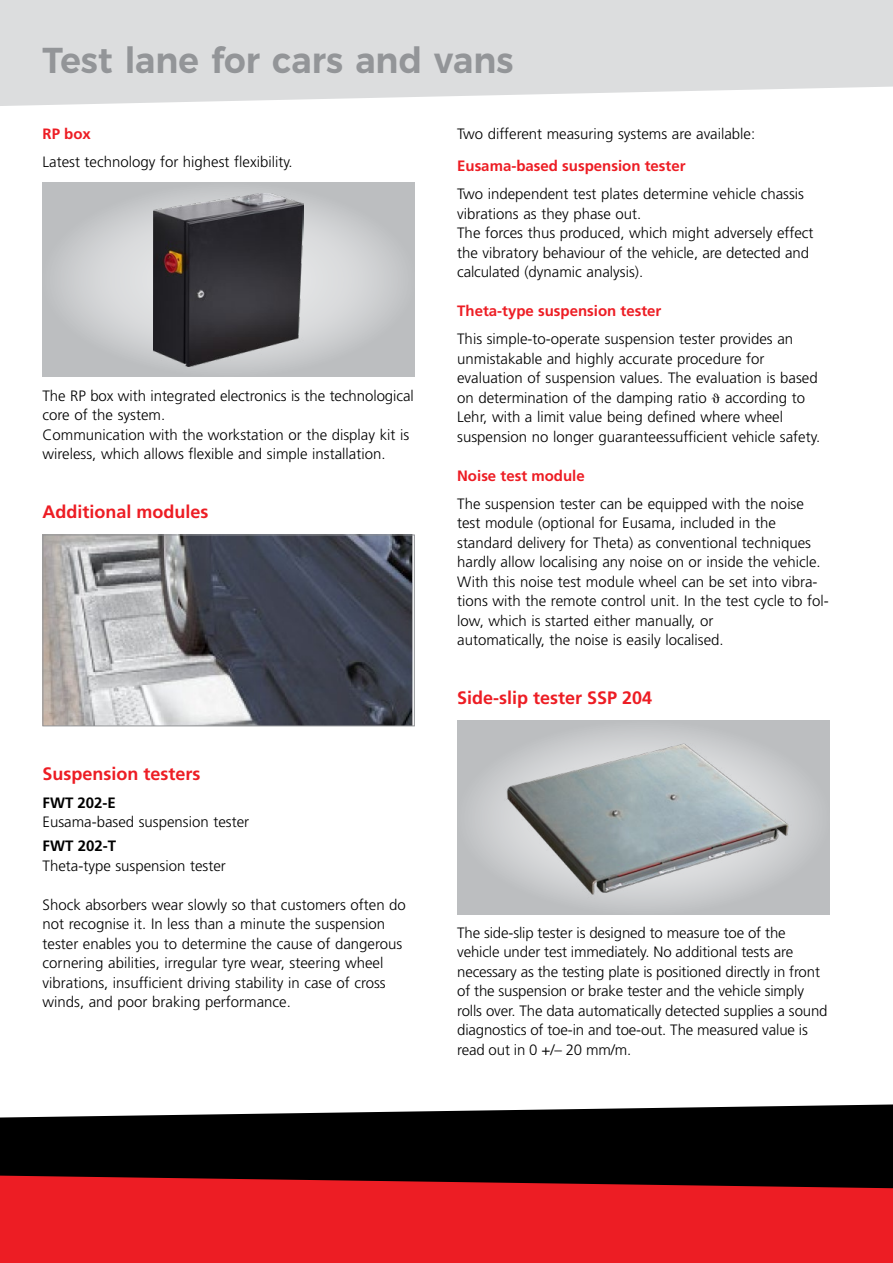
<style>
.page{position:relative;width:893px;height:1263px;background:#fff}
.page>*{position:absolute;margin:0;border:0;box-sizing:border-box;transform-origin:0 0}
.t1{font:600 36px "Montserrat";color:#939598;scale:.95 1}
.t2{font:700 18px "Frutiger LT Std";color:#ed1d24}
.t3{font:300 15px/19.5px "Frutiger LT Std";color:#000}
.t4{font:700 15px "Frutiger LT Std";color:#ed1d24}
.t5{font:700 15px "Frutiger LT Std";color:#000}
</style>
<div class="page">
<svg style="left:0;top:0;width:893px;height:106px;background:#dfe0e1"></svg>
<svg style="left:0;top:1104px;width:893px;height:71px;background:#191919"></svg>
<svg style="left:0;top:1175px;width:893px;height:88px;background:#da1a21"></svg>
<img style="left:45px;top:537px;width:368px;height:187px">
<div style="left:43px;top:535px;width:372px;height:191px;border:1px solid #939598"></div>
<svg style="left:43px;top:183px;width:372px;height:193px;background:#c7c8ca"></svg>
<img style="left:154px;top:193px;width:149px;height:174px">
<div style="left:457px;top:721px;width:372px;height:193px;background:#bcbec0"></div>
<img style="left:486px;top:731px;width:314px;height:174px">
<h1 class="t1" style="left:43px;top:31px;width:497px">Test lane for cars and vans</h1>
<p class="t4" style="left:43px;top:125px;width:50px">RP box</p>
<p class="t3" style="left:43px;top:152px;width:252px">Latest technology for highest flexibility.</p>
<p class="t3" style="left:43px;top:386px;width:373px">The RP box with integrated electronics is the technological core of the system.<br>Communication with the workstation or the display kit is wireless, which allows flexible and simple installation.</p>
<p class="t2" style="left:43px;top:501px;width:168px">Additional modules</p>
<p class="t2" style="left:43px;top:763px;width:160px">Suspension testers</p>
<p class="t5" style="left:43px;top:794px;width:75px">FWT 202-E</p>
<p class="t3" style="left:43px;top:813px;width:208px">Eusama-based suspension tester</p>
<p class="t5" style="left:43px;top:837px;width:75px">FWT 202-T</p>
<p class="t3" style="left:43px;top:856px;width:185px">Theta-type suspension tester</p>
<p class="t3" style="left:43px;top:895px;width:365px">Shock absorbers wear slowly so that customers often do not recognise it. In less than a minute the suspension tester enables you to determine the cause of dangerous cornering abilities, irregular tyre wear, steering wheel vibrations, insufficient driving stability in case of cross winds, and poor braking performance.</p>
<p class="t3" style="left:457px;top:124px;width:300px">Two different measuring systems are available:</p>
<p class="t4" style="left:457px;top:157px;width:230px">Eusama-based suspension tester</p>
<p class="t3" style="left:457px;top:184px;width:358px">Two independent test plates determine vehicle chassis vibrations as they phase out.<br>The forces thus produced, which might adversely effect the vibratory behaviour of the vehicle, are detected and calculated (dynamic analysis).</p>
<p class="t4" style="left:457px;top:302px;width:206px">Theta-type suspension tester</p>
<p class="t3" style="left:457px;top:329px;width:365px">This simple-to-operate suspension tester provides an unmistakable and highly accurate procedure for evaluation of suspension values. The evaluation is based on determination of the damping ratio according to Lehr, with a limit value being defined where wheel suspension no longer guaranteessufficient vehicle safety.</p>
<p class="t4" style="left:457px;top:467px;width:129px">Noise test module</p>
<p class="t3" style="left:457px;top:494px;width:373px">The suspension tester can be equipped with the noise test module (optional for Eusama, included in the standard delivery for Theta) as conventional techniques hardly allow localising any noise on or inside the vehicle.<br>With this noise test module wheel can be set into vibra&shy;tions with the remote control unit. In the test cycle to fol&shy;low, which is started either manually, or<br>automatically, the noise is easily localised.</p>
<p class="t2" style="left:457px;top:687px;width:197px">Side-slip tester SSP 204</p>
<p class="t3" style="left:457px;top:923px;width:372px">The side-slip tester is designed to measure toe of the vehicle under test immediately. No additional tests are necessary as the testing plate is positioned directly in front of the suspension or brake tester and the vehicle simply rolls over. The data automatically detected supplies a sound diagnostics of toe-in and toe-out. The measured value is read out in 0 +/– 20 mm/m.</p>
</div>
